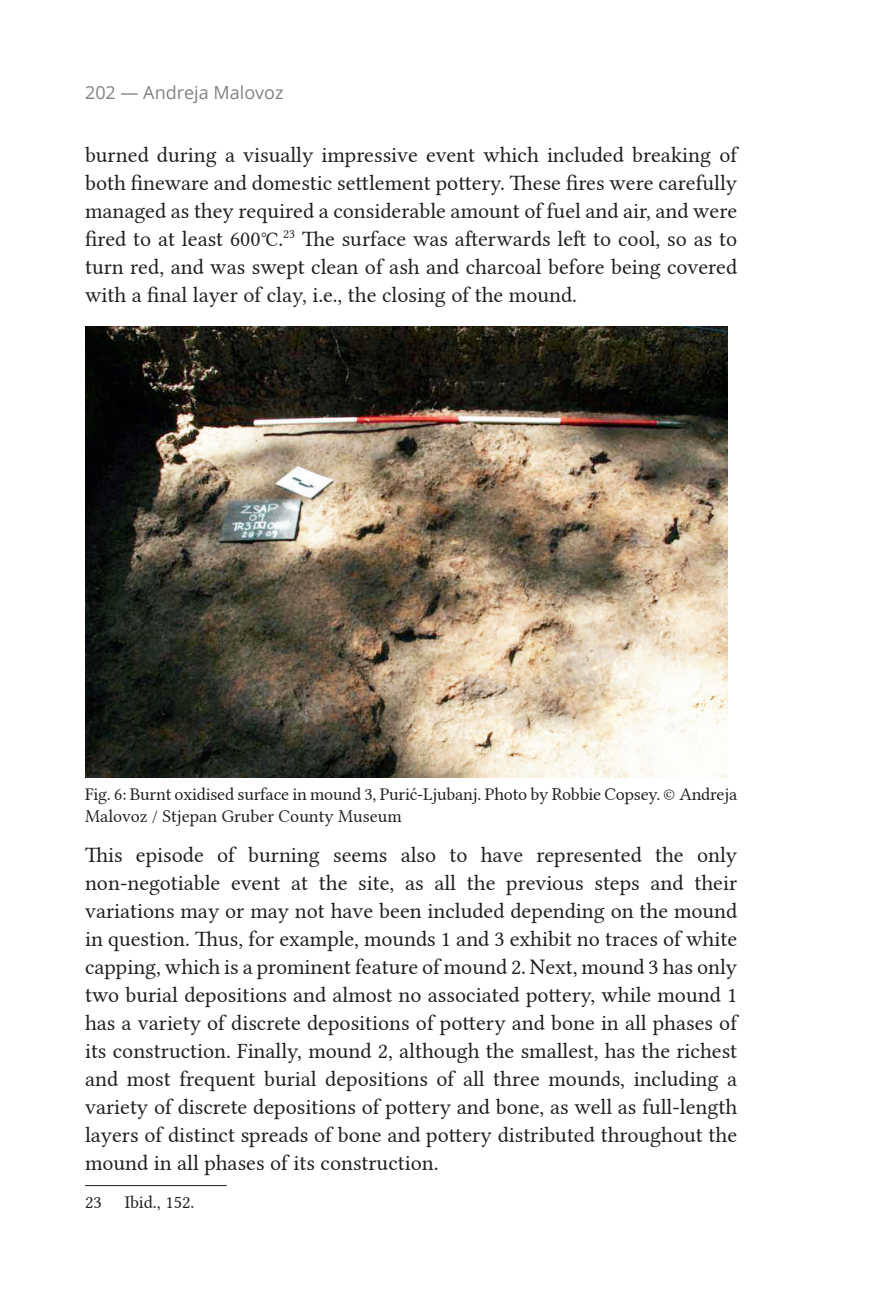
<style>
.page{position:relative;width:879px;height:1304px;background:#fff}
.page>*{position:absolute;margin:0;border:0;box-sizing:border-box;transform-origin:0 0}
.t1{font:22px/28px "Linux Libertine G";color:#231f20;text-align:justify}
.t2{font:18px/22px "Linux Libertine G";letter-spacing:-.01em;color:#231f20}
.t3{font:18px "Open Sans";color:#808285}
</style>
<div class="page">
<img style="left:85px;top:327px;width:642px;height:451px">
<hr style="left:85px;top:1185px;width:142px;height:1px;background:#231f20">
<p class="t3" style="left:85px;top:80px;width:200px">202 — Andreja Malovoz</p>
<p class="t1" style="left:85px;top:140px;width:653px">burned during a visually impressive event which included breaking of both fineware and domestic settlement pottery. These fires were carefully managed as they required a considerable amount of fuel and air, and were fired to at least 600°C.<sup>23</sup> The surface was afterwards left to cool, so as to turn red, and was swept clean of ash and charcoal before being covered with a final layer of clay, i.e., the closing of the mound.</p>
<p class="t2" style="left:85px;top:783px;width:654px">Fig. 6: Burnt oxidised surface in mound 3, Purić-Ljubanj. Photo by Robbie Copsey. © Andreja<br>Malovoz / Stjepan Gruber County Museum</p>
<p class="t1" style="left:85px;top:840px;width:654px">This episode of burning seems also to have represented the only non-negotiable event at the site, as all the previous steps and their variations may or may not have been included depending on the mound in question. Thus, for example, mounds 1 and 3 exhibit no traces of white capping, which is a prominent feature of mound 2. Next, mound 3 has only two burial depositions and almost no associated pottery, while mound 1 has a variety of discrete depositions of pottery and bone in all phases of its construction. Finally, mound 2, although the smallest, has the richest and most frequent burial depositions of all three mounds, including a variety of discrete depositions of pottery and bone, as well as full-length layers of distinct spreads of bone and pottery distributed throughout the mound in all phases of its construction.</p>
<p class="t2" style="left:85px;top:1191px;width:18px">23</p>
<p class="t2" style="left:125px;top:1191px;width:71px">Ibid., 152.</p>
</div>
